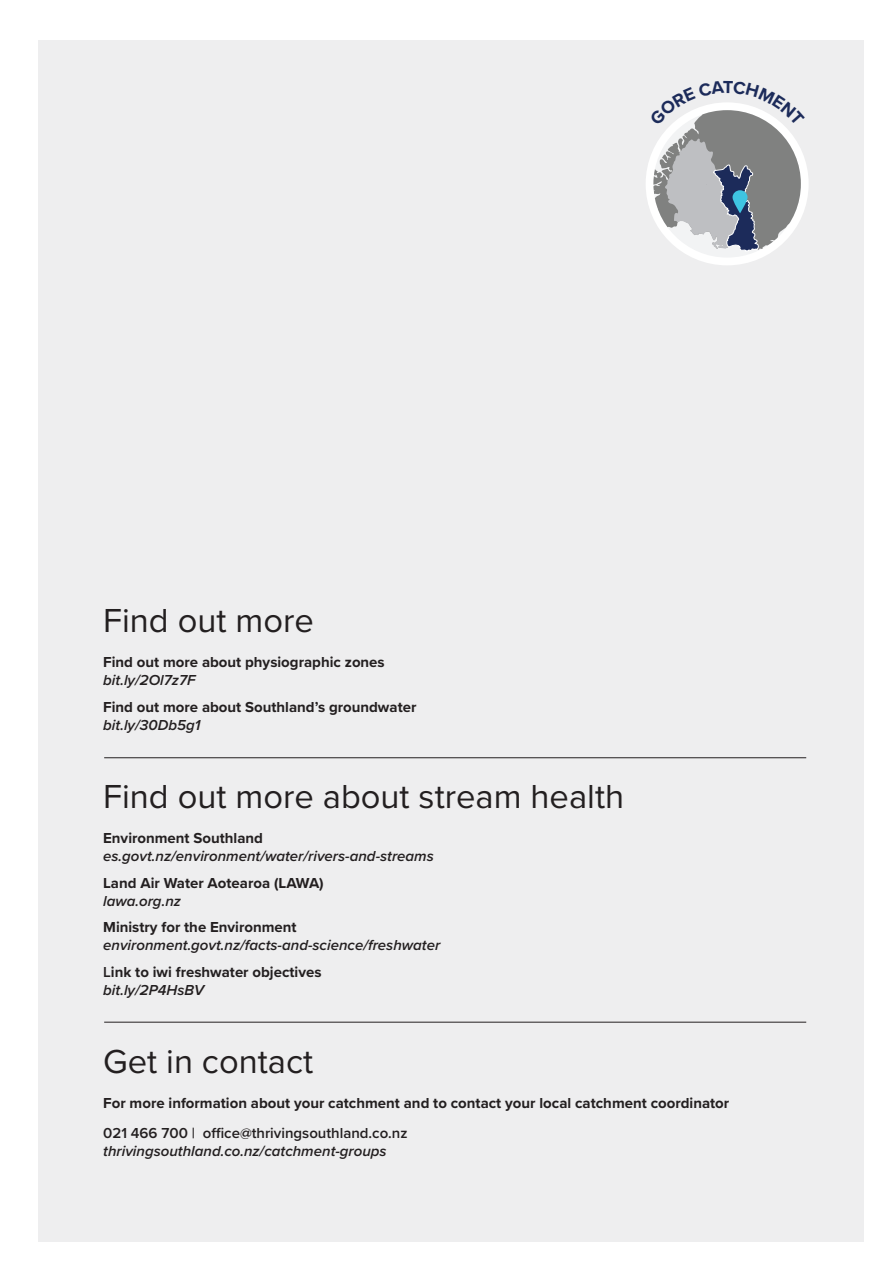
<style>
.page{position:relative;width:893px;height:1263px;background:#fff}
.page>*{position:absolute;margin:0;border:0;box-sizing:border-box;transform-origin:0 0}
.Heading{font:34.5px "Proxima Nova";color:#231f20}
.Body_Copy{font:700 15px "Proxima Nova";color:#231f20}
.Body_Copy-2{font:italic 600 15px "Proxima Nova";color:#231f20}
.Body_Copy-3{font:600 15px "Proxima Nova";color:#231f20}
.s1{font-weight:600}
</style>
<div class="page">
<div style="left:39px;top:40px;width:825px;height:1202px;background:#eeeeef"></div>
<hr style="left:104px;top:757px;width:702px;height:1px;background:#231f20">
<hr style="left:104px;top:1022px;width:702px;height:1px;background:#231f20">
<svg style="left:646px;top:102px;width:163px;height:163px"></svg>
<svg style="left:649px;top:102px;width:156px;height:150px"></svg>
<p class="Heading" style="left:103px;top:595px;width:212px">Find out more</p>
<p class="Body_Copy" style="left:103px;top:651px;width:283px">Find out more about physiographic zones</p>
<p class="Body_Copy-2" style="left:103px;top:669px;width:94px">bit.ly/2Ol7z7F</p>
<p class="Body_Copy" style="left:103px;top:695px;width:315px">Find out more about Southland’s groundwater</p>
<p class="Body_Copy-2" style="left:103px;top:713px;width:99px">bit.ly/30Db5g1</p>
<p class="Heading" style="left:103px;top:771px;width:522px">Find out more about stream health</p>
<p class="Body_Copy" style="left:103px;top:827px;width:161px">Environment Southland</p>
<p class="Body_Copy-2" style="left:103px;top:845px;width:332px">es.govt.nz/environment/water/rivers-and-streams</p>
<p class="Body_Copy" style="left:103px;top:871px;width:222px">Land Air Water Aotearoa (LAWA)</p>
<p class="Body_Copy-2" style="left:103px;top:889px;width:79px">lawa.org.nz</p>
<p class="Body_Copy" style="left:103px;top:916px;width:195px">Ministry for the Environment</p>
<p class="Body_Copy-2" style="left:103px;top:934px;width:339px">environment.govt.nz/facts-and-science/freshwater</p>
<p class="Body_Copy" style="left:103px;top:960px;width:220px"><span class="s1">L</span>ink to iwi freshwater objectives</p>
<p class="Body_Copy-2" style="left:103px;top:978px;width:102px">bit.ly/2P4HsBV</p>
<p class="Heading" style="left:103px;top:1036px;width:212px">Get in contact</p>
<p class="Body_Copy" style="left:103px;top:1092px;width:628px">For more information about your catchment and to contact your local catchment coordinator</p>
<p class="Body_Copy-3" style="left:103px;top:1122px;width:306px">021 466 700 | office@thrivingsouthland.co.nz</p>
<p class="Body_Copy-2" style="left:103px;top:1140px;width:285px">thrivingsouthland.co.nz/catchment-groups</p>
</div>
